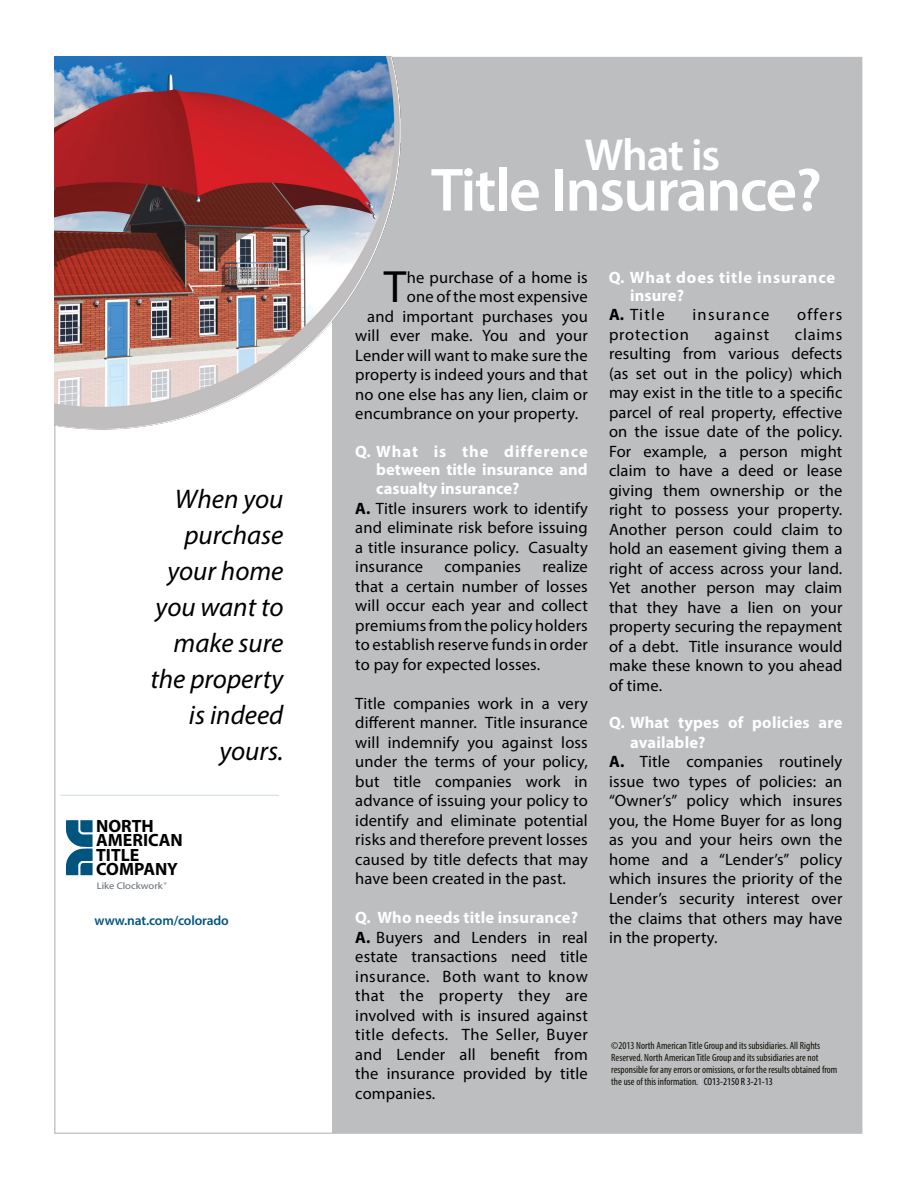
<style>
.page{position:relative;width:918px;height:1188px;background:#fff}
.page>*{position:absolute;margin:0;border:0;box-sizing:border-box;transform-origin:0 0}
.t1{font:600 61.5px "Myriad Pro";letter-spacing:-.025em;color:#fff}
.t2{font:45.45px "Myriad Pro";color:#000}
.t3{font:600 45px "Myriad Pro";letter-spacing:-.03em;color:#fff}
.t4{font:italic 27px/36px "Myriad Pro";color:#000;text-align:right}
.t5{font:700 17.85px/14.4px "Myriad Pro";color:#000}
.t6{font:16.5px/19.5px "Myriad Pro";letter-spacing:.01em;color:#000;text-align:justify}
.t7{font:700 16.5px/18px "Myriad Pro";letter-spacing:.01em;color:#fff;text-align:right}
.t8{font:700 16.5px/18px "Myriad Pro";letter-spacing:.05em;color:#fff}
.t9{font:16.5px "Myriad Pro";letter-spacing:.05em;color:#000}
.t10{font:16.5px "Myriad Pro";letter-spacing:.08em;color:#000}
.t11{font:600 13.5px "Myriad Pro";letter-spacing:-.01em;color:#00557f}
.t12{font:condensed 10.5px/12px "Myriad Pro";color:#141006}
.t13{font:9.75px "Myriad";color:#636b72;scale:1.09 1}
.s1{font-weight:700;color:#fff}
.s2{font-weight:700}
.s3{color:#cddbe3}
.s4{color:#000}
</style>
<div class="page">
<div style="left:333px;top:57px;width:529px;height:1075px;background:#bcbec0"></div>
<svg style="left:66px;top:820px;width:27px;height:55px"></svg>
<hr style="left:60px;top:795px;width:219px;height:1px;background:#cddbe3">
<img style="left:54px;top:57px;width:347px;height:379px">
<h3 class="t4" style="left:150px;top:480px;width:135px">When you purchase your home you want to make sure the property is indeed yours.</h3>
<p class="t5" style="left:96px;top:818px;width:88px">NORTH<br>AMERICAN<br>TITLE<br>COMPANY</p>
<p class="t13" style="left:97px;top:881px;width:66px">Like Clockwork <sup>®</sup></p>
<p class="t11" style="left:94px;top:912px;width:136px">www.nat.com/colorado</p>
<h3 class="t3" style="left:584px;top:126px;width:137px">What is</h3>
<h1 class="t1" style="left:431px;top:151px;width:393px">Title Insurance?</h1>
<h2 class="t2" style="left:384px;top:259px;width:24px">T</h2>
<p class="t6" style="left:407px;top:267px;width:182px">he purchase of a home is</p>
<p class="t6" style="left:407px;top:287px;width:182px">one of the most expensive</p>
<p class="t6" style="left:367px;top:306px;width:222px">and important purchases you</p>
<p class="t6" style="left:355px;top:326px;width:234px">will ever make. You and your</p>
<p class="t6" style="left:355px;top:345px;width:234px">Lender will want to make sure the</p>
<p class="t6" style="left:355px;top:365px;width:234px">property is indeed yours and that</p>
<p class="t6" style="left:355px;top:384px;width:234px">no one else has any lien, claim or</p>
<p class="t6" style="left:355px;top:404px;width:224px">encumbrance on your property.</p>
<p class="t7" style="left:355px;top:442px;width:234px">Q. What is the difference between title insurance and</p>
<p class="t6" style="left:355px;top:479px;width:234px;text-align:left;text-indent:21px"><span class="s1">casualty insurance?<br></span><span class="s2">A.</span> Title insurers work to identify and eliminate risk before issuing a title insurance policy. Casualty insurance</p>
<p class="t6" style="left:355px;top:557px;width:234px;text-indent:187px">realize that a certain number of losses will occur each year and collect premiums from the policy holders to establish reserve funds in order to pay for expected losses.</p>
<p class="t6" style="left:355px;top:693px;width:234px">Title companies work in a very different manner. Title insurance will indemnify you against loss under the terms of your policy, but title companies work in advance of issuing your policy to identify and eliminate potential risks and therefore prevent losses caused by title defects that may have been created in the past.</p>
<p class="t6" style="left:355px;top:908px;width:234px;text-align:left"><span class="s1">Q. Who needs title insurance?<br></span><span class="s2">A.</span> Buyers and Lenders in real estate transactions need title insurance. Both want to know that the property they are involved with is insured against title defects. The Seller, Buyer and Lender all benefit from the insurance provided by title companies.</p>
<p class="t6" style="left:445px;top:557px;width:78px">companies</p>
<p class="t8" style="left:630px;top:268px;width:207px;text-indent:-21px">Q. What does title insurance insure?</p>
<p class="t6" style="left:609px;top:305px;width:57px"><span class="s2">A.</span> Title</p>
<p class="t10" style="left:692px;top:305px;width:79px">insurance</p>
<p class="t6" style="left:797px;top:305px;width:47px">offers</p>
<p class="t9" style="left:609px;top:324px;width:81px">protection</p>
<p class="t9" style="left:714px;top:324px;width:57px">against</p>
<p class="t6" style="left:609px;top:324px;width:235px;text-indent:186px">claims resulting from various defects (as set out in the policy) which may exist in the title to a specific parcel of real property, effective on the issue date of the policy.<br>For example, a person might claim to have a deed or lease giving them ownership or the right to possess your property.<br>Another person could claim to hold an easement giving them a right of access across your land.<br>Yet another person may claim that they have a lien on your property securing the repayment of a debt. Title insurance would make these known to you ahead of time.</p>
<p class="t7" style="left:609px;top:713px;width:235px">Q. What types of policies are</p>
<p class="t7" style="left:630px;top:733px;width:77px">available?</p>
<p class="t6" style="left:609px;top:752px;width:235px"><span class="s2">A.</span> Title companies routinely</p>
<p class="t6" style="left:609px;top:771px;width:235px">issue two types of policies: an</p>
<p class="t6" style="left:609px;top:791px;width:235px">“Owner’s” policy which insures</p>
<p class="t6" style="left:609px;top:810px;width:235px">you, the Home Buyer for as long</p>
<p class="t6" style="left:609px;top:830px;width:235px">as you and your heirs own the</p>
<p class="t6" style="left:609px;top:849px;width:235px">home and a “Lender’s” policy</p>
<p class="t6" style="left:609px;top:869px;width:235px">which insures the priority of the</p>
<p class="t6" style="left:609px;top:888px;width:235px">Lender’s security interest over</p>
<p class="t6" style="left:609px;top:908px;width:235px">the claims that others may have</p>
<p class="t6" style="left:609px;top:927px;width:110px">in the property.</p>
<p class="t12" style="left:611px;top:1039px;width:228px">©2013 North American Title Group and its subsidiaries. All Rights Reserved. North American Title Group and its subsidiaries are not responsible for any errors or omissions, or for the results obtained from the use of this information. <span class="s3">|</span> <span class="s4">CO13-2150 R 3-21-13</span></p>
</div>
